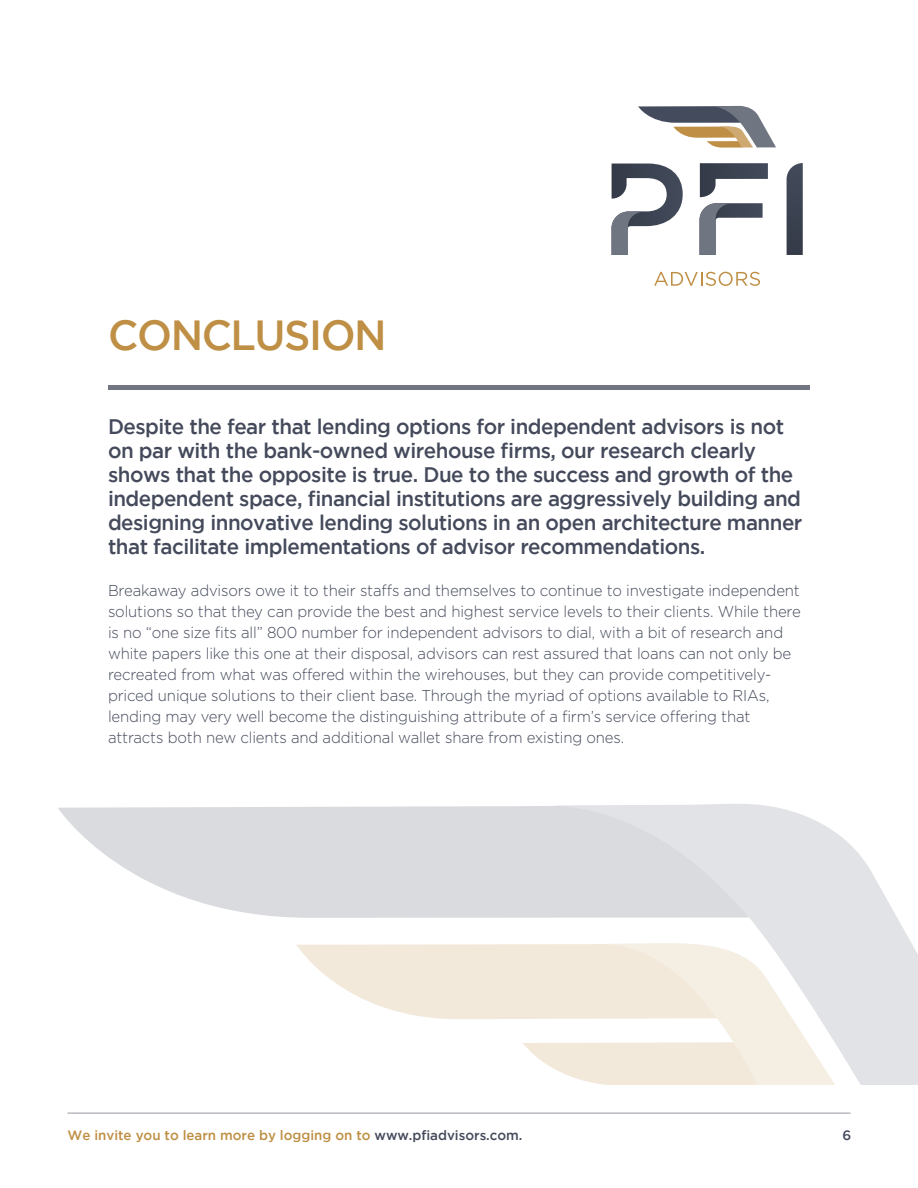
<style>
.page{position:relative;width:918px;height:1188px;background:#fff}
.page>*{position:absolute;margin:0;border:0;box-sizing:border-box;transform-origin:0 0}
.t1{font:500 42px "Gotham";letter-spacing:-.035em;color:#be8f44}
.t2{font:500 21px/24px "Gotham";letter-spacing:-.025em;color:#444a5b}
.t3{font:300 15.75px/21px "Gotham";letter-spacing:-.01em;color:#444a5b;scale:.95 1}
.t4{font:500 13.5px "Gotham";color:#be8f44}
.t5{font:500 13.5px "Gotham";color:#444a5b}
.t6{font:10.05px/12.1px "Myriad Pro";color:#000}
.s1{color:#444a5b}
</style>
<div class="page">
<hr style="left:108px;top:385px;width:702px;height:4px;background:#717682">
<hr style="left:68px;top:1112px;width:782px;height:2px;background:#717682">
<svg style="left:58px;top:806px;width:488px;height:112px;fill:#dadbdf"></svg>
<svg style="left:546px;top:804px;width:372px;height:280px;fill:#e2e3e6"></svg>
<svg style="left:297px;top:938px;width:538px;height:146px"></svg>
<svg style="left:638px;top:106px;width:138px;height:42px"></svg>
<svg style="left:654px;top:272px;width:106px;height:14px"></svg>
<svg style="left:787px;top:163px;width:16px;height:92px"></svg>
<svg style="left:611px;top:164px;width:72px;height:91px"></svg>
<svg style="left:700px;top:203px;width:63px;height:52px"></svg>
<svg style="left:700px;top:163px;width:68px;height:34px"></svg>
<h1 class="t1" style="left:108px;top:311px;width:280px">Conclusion</h1>
<p class="t2" style="left:108px;top:414px;width:696px">Despite the fear that lending options for independent advisors is not on par with the bank-owned wirehouse firms, our research clearly shows that the opposite is true. Due to the success and growth of the independent space, financial institutions are aggressively building and designing innovative lending solutions in an open architecture manner that facilitate implementations of advisor recommendations.</p>
<p class="t3" style="left:108px;top:580px;width:731px">Breakaway advisors owe it to their staffs and themselves to continue to investigate independent solutions so that they can provide the best and highest service levels to their clients. While there is no “one size fits all” 800 number for independent advisors to dial, with a bit of research and white papers like this one at their disposal, advisors can rest assured that loans can not only be recreated from what was offered within the wirehouses, but they can provide competitively&shy;priced unique solutions to their client base. Through the myriad of options available to RIAs, lending may very well become the distinguishing attribute of a firm’s service offering that attracts both new clients and additional wallet share from existing ones.</p>
<p class="t6" style="left:568px;top:471px;width:22px">C 59</p>
<p class="t6" style="left:568px;top:495px;width:22px">Y 38<br>K 9</p>
<p class="t6" style="left:568px;top:543px;width:8px">G</p>
<p class="t6" style="left:641px;top:471px;width:24px">C 75<br>M 65<br>Y 45<br>K 31</p>
<p class="t6" style="left:641px;top:543px;width:8px">G</p>
<p class="t6" style="left:716px;top:471px;width:24px">C 20<br>M 32<br>Y 62</p>
<p class="t4" style="left:68px;top:1128px;width:457px">We invite you to learn more by logging on to <span class="s1">www.pfiadvisors.com.</span></p>
<p class="t5" style="left:843px;top:1128px;width:10px">6</p>
</div>
